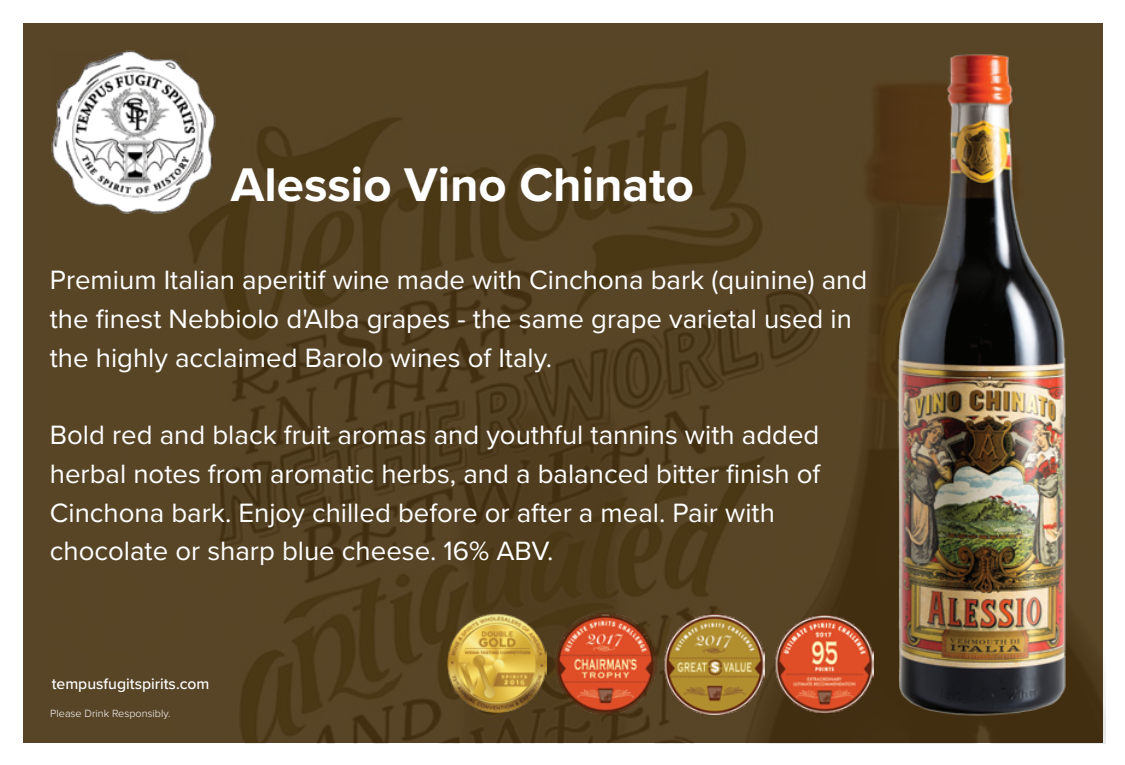
<style>
.page{position:relative;width:1125px;height:765px;background:#fff}
.page>*{position:absolute;margin:0;border:0;box-sizing:border-box;transform-origin:0 0}
.t1{font:700 49px "Proxima Nova";color:#fff}
.t2{font:27.5px/38.8px "Proxima Nova";color:#fff}
.t3{font:500 15.75px "Proxima Nova";color:#fff}
.t4{font:300 10.75px "Proxima Nova";color:#fff}
</style>
<div class="page">
<img style="left:23px;top:23px;width:1082px;height:721px">
<img style="left:49px;top:46px;width:169px;height:169px">
<img style="left:775px;top:615px;width:98px;height:98px">
<img style="left:663px;top:615px;width:102px;height:100px">
<img style="left:554px;top:614px;width:102px;height:100px">
<img style="left:448px;top:614px;width:99px;height:99px">
<img style="left:882px;top:46px;width:203px;height:684px">
<h1 class="t1" style="left:231px;top:148px;width:465px">Alessio Vino Chinato</h1>
<p class="t2" style="left:50px;top:259px;width:819px">Premium Italian aperitif wine made with Cinchona bark (quinine) and the finest Nebbiolo d'Alba grapes - the same grape varietal used in the highly acclaimed Barolo wines of Italy.</p>
<p class="t2" style="left:50px;top:414px;width:772px">Bold red and black fruit aromas and youthful tannins with added herbal notes from aromatic herbs, and a balanced bitter finish of Cinchona bark. Enjoy chilled before or after a meal. Pair with chocolate or sharp blue cheese. 16% ABV.</p>
<p class="t3" style="left:52px;top:672px;width:159px">tempusfugitspirits.com</p>
<p class="t4" style="left:50px;top:706px;width:122px">Please Drink Responsibly.</p>
</div>
